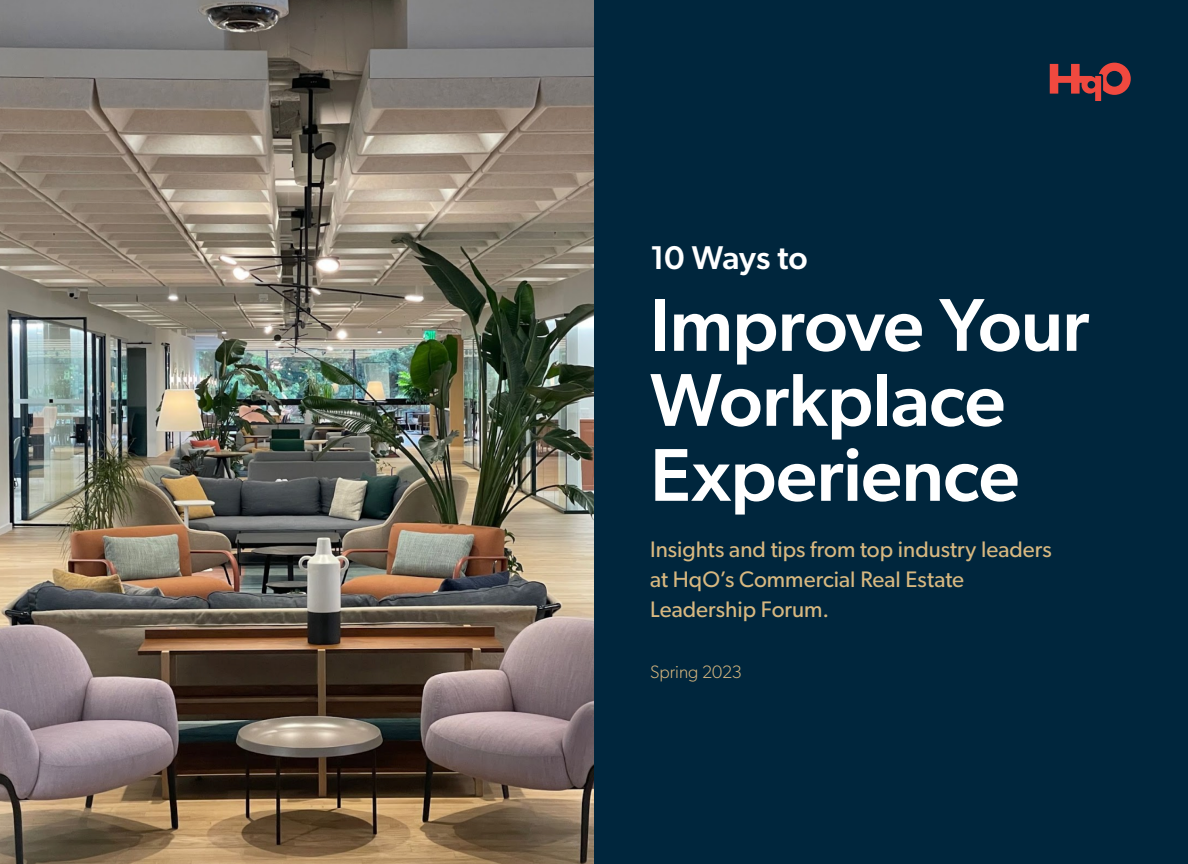
<style>
.page{position:relative;width:1188px;height:864px;background:#00263d}
.page>*{position:absolute;margin:0;border:0;box-sizing:border-box;transform-origin:0 0}
.t1{font:500 75px/75px "Gibson";letter-spacing:-.01em;color:#fff}
.t2{font:500 33px "Gibson";letter-spacing:-.01em;color:#fff}
.t3{font:22.5px/30px "Gibson";color:#d8b880}
.t4{font:300 18px "Gibson";letter-spacing:-.005em;color:#d8b880}
</style>
<div class="page">
<img style="left:0;top:0;width:593px;height:864px">
<svg style="left:1050px;top:63px;width:81px;height:38px"></svg>
<h2 class="t2" style="left:650px;top:238px;width:159px">10 Ways to</h2>
<h1 class="t1" style="left:650px;top:286px;width:441px">Improve Your<br>Workplace<br>Experience</h1>
<p class="t3" style="left:650px;top:534px;width:403px">Insights and tips from top industry leaders at HqO’s Commercial Real Estate<br>Leadership Forum.</p>
<p class="t4" style="left:650px;top:661px;width:93px">Spring 2023</p>
</div>
